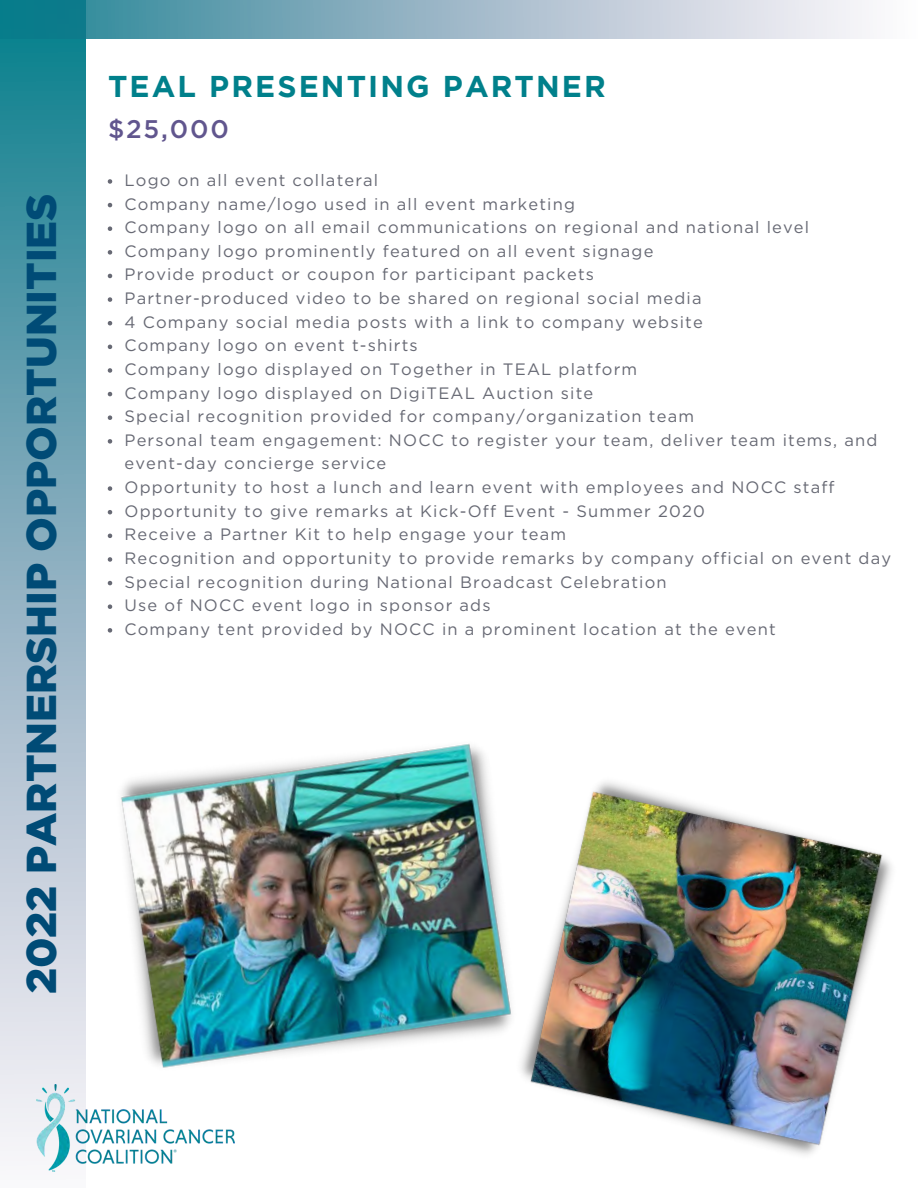
<style>
.page{position:relative;width:918px;height:1188px;background:#fff}
.page>*{position:absolute;margin:0;border:0;box-sizing:border-box;transform-origin:0 0}
.t1{font:900 41.85px "Gotham";color:#004b76}
.t2{font:700 30px "Gotham";letter-spacing:.07em;color:#00808b}
.t3{font:500 25.5px "Gotham";color:#61568e}
.t4{font:16.5px/23.7px "Gotham";letter-spacing:.07em;color:#676974}
</style>
<div class="page">
<div style="left:0;top:0;width:86px;height:1188px;background:linear-gradient(to bottom,#12798b,#fff3fb)"></div>
<img style="left:120px;top:743px;width:385px;height:325px">
<img style="left:505px;top:782px;width:387px;height:373px">
<svg style="left:108px;top:179px;width:4px;height:5px"></svg>
<svg style="left:108px;top:203px;width:4px;height:4px"></svg>
<svg style="left:108px;top:226px;width:4px;height:5px"></svg>
<svg style="left:108px;top:250px;width:4px;height:5px"></svg>
<svg style="left:108px;top:274px;width:4px;height:4px"></svg>
<svg style="left:108px;top:297px;width:4px;height:5px"></svg>
<svg style="left:108px;top:321px;width:4px;height:4px"></svg>
<svg style="left:108px;top:345px;width:4px;height:4px"></svg>
<svg style="left:108px;top:368px;width:4px;height:5px"></svg>
<svg style="left:108px;top:392px;width:4px;height:4px"></svg>
<svg style="left:108px;top:415px;width:4px;height:5px"></svg>
<svg style="left:108px;top:439px;width:4px;height:5px"></svg>
<svg style="left:108px;top:486px;width:4px;height:5px"></svg>
<svg style="left:108px;top:510px;width:4px;height:4px"></svg>
<svg style="left:108px;top:534px;width:4px;height:4px"></svg>
<svg style="left:108px;top:557px;width:4px;height:5px"></svg>
<svg style="left:108px;top:581px;width:4px;height:4px"></svg>
<svg style="left:108px;top:604px;width:4px;height:5px"></svg>
<svg style="left:108px;top:628px;width:4px;height:5px"></svg>
<svg style="left:0;top:0;width:862px;height:38px;background:#8fb6c4"></svg>
<img style="left:37px;top:1085px;width:198px;height:87px">
<p class="t1" style="left:13px;top:994px;width:802px;rotate:-90deg">2022 PARTNERSHIP OPPORTUNITIES</p>
<p class="t2" style="left:108px;top:69px;width:499px">TEAL PRESENTING PARTNER</p>
<p class="t3" style="left:108px;top:113px;width:122px">$25,000</p>
<p class="t4" style="left:125px;top:168px;width:255px">Logo on all event collateral</p>
<p class="t4" style="left:125px;top:192px;width:452px">Company name/logo used in all event marketing</p>
<p class="t4" style="left:125px;top:215px;width:686px">Company logo on all email communications on regional and national level</p>
<p class="t4" style="left:125px;top:239px;width:530px">Company logo prominently featured on all event signage</p>
<p class="t4" style="left:125px;top:262px;width:471px">Provide product or coupon for participant packets</p>
<p class="t4" style="left:125px;top:286px;width:579px">Partner-produced video to be shared on regional social media</p>
<p class="t4" style="left:125px;top:310px;width:580px">4 Company social media posts with a link to company website</p>
<p class="t4" style="left:125px;top:333px;width:295px">Company logo on event t-shirts</p>
<p class="t4" style="left:125px;top:357px;width:514px">Company logo displayed on Together in TEAL platform</p>
<p class="t4" style="left:125px;top:381px;width:470px">Company logo displayed on DigiTEAL Auction site</p>
<p class="t4" style="left:125px;top:404px;width:571px">Special recognition provided for company/organization team</p>
<p class="t4" style="left:125px;top:428px;width:754px">Personal team engagement: NOCC to register your team, deliver team items, and event-day concierge service</p>
<p class="t4" style="left:125px;top:475px;width:712px">Opportunity to host a lunch and learn event with employees and NOCC staff</p>
<p class="t4" style="left:125px;top:499px;width:582px">Opportunity to give remarks at Kick-Off Event - Summer 2020</p>
<p class="t4" style="left:125px;top:522px;width:443px">Receive a Partner Kit to help engage your team</p>
<p class="t4" style="left:125px;top:546px;width:768px">Recognition and opportunity to provide remarks by company official on event day</p>
<p class="t4" style="left:125px;top:570px;width:544px">Special recognition during National Broadcast Celebration</p>
<p class="t4" style="left:125px;top:593px;width:368px">Use of NOCC event logo in sponsor ads</p>
<p class="t4" style="left:125px;top:617px;width:653px">Company tent provided by NOCC in a prominent location at the event</p>
</div>
